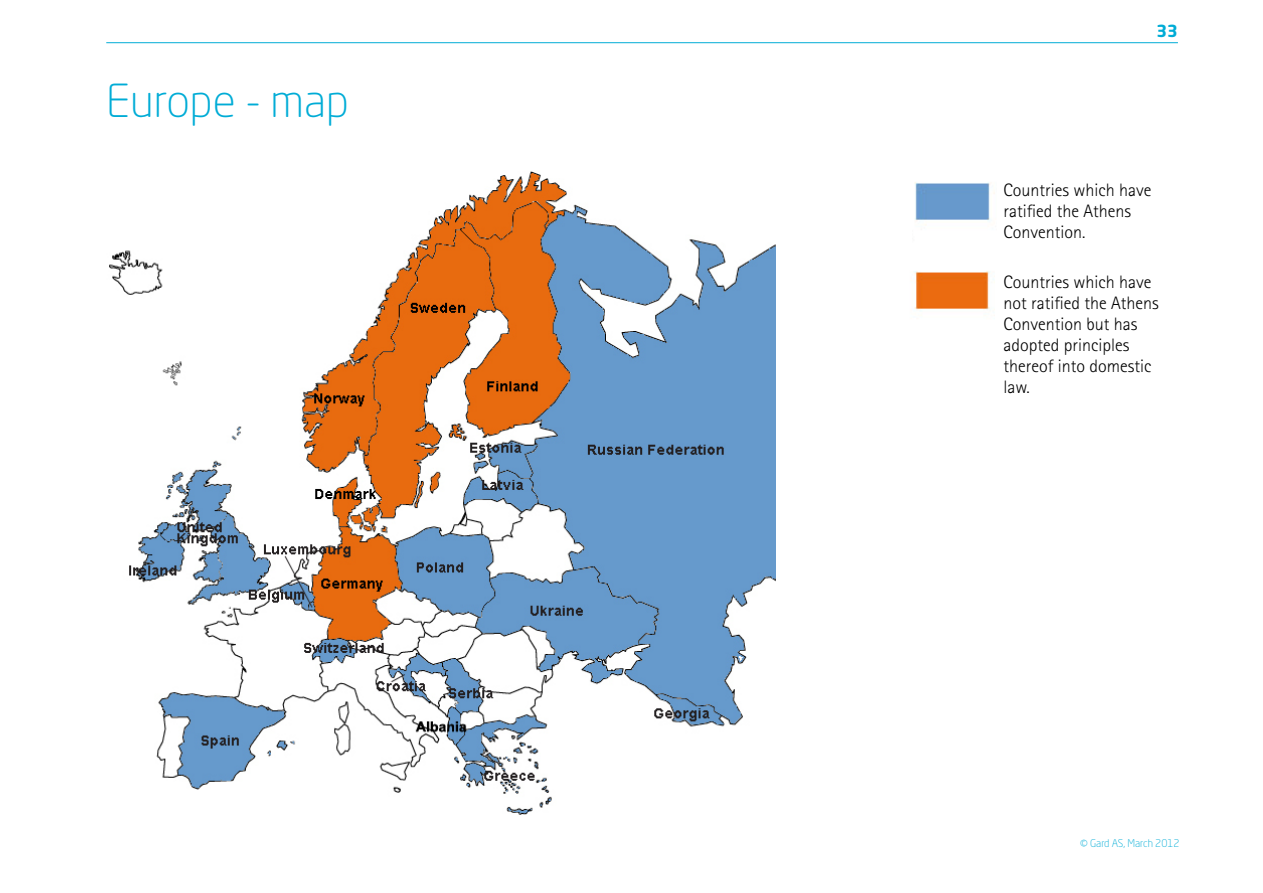
<style>
.page{position:relative;width:1263px;height:893px;background:#fff}
.page>*{position:absolute;margin:0;border:0;box-sizing:border-box;transform-origin:0 0}
.t1{font:300 45px "Neo Sans Std";color:#00acd6}
.t2{font:300 18px/21px "Rotis Sans Serif Std";color:#000}
.t3{font:700 16.5px "Neo Sans Std";color:#00acd6}
.t4{font:300 10.5px "Neo Sans Std";color:#00acd6}
</style>
<div class="page">
<hr style="left:106px;top:42px;width:1072px;height:1px;background:#00acd6">
<img style="left:914px;top:182px;width:81px;height:43px">
<img style="left:914px;top:271px;width:81px;height:40px">
<img style="left:109px;top:171px;width:666px;height:644px">
<h1 class="t1" style="left:106px;top:74px;width:244px">Europe - map</h1>
<p class="t3" style="left:1156px;top:20px;width:23px">33</p>
<p class="t2" style="left:1004px;top:179px;width:149px">Countries which have ratified the Athens<br>Convention.</p>
<p class="t2" style="left:1004px;top:272px;width:157px">Countries which have not ratified the Athens<br>Convention but has adopted principles thereof into domestic law.</p>
<p class="t4" style="left:1080px;top:836px;width:101px">© Gard AS, March 2012</p>
</div>
